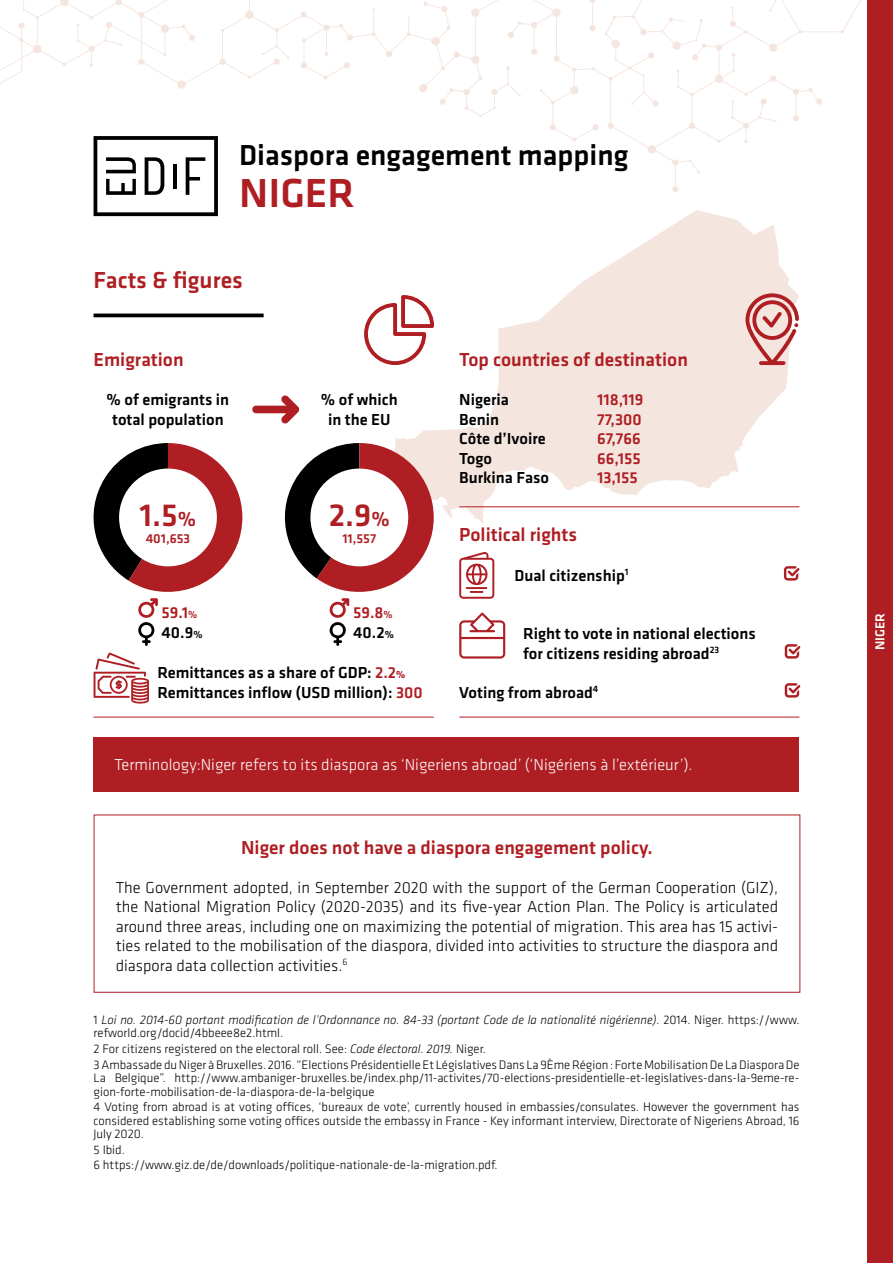
<style>
.page{position:relative;width:893px;height:1263px;background:#fff}
.page>*{position:absolute;margin:0;border:0;box-sizing:border-box;transform-origin:0 0}
.t1{font:500 42px "Klavika";color:#af1e23}
.t2{font:500 33px "Klavika";color:#af1e23}
.t3{font:500 30px "Klavika";color:#000}
.t4{font:500 24px "Klavika";color:#af1e23}
.t5{font:500 19.5px "Klavika";color:#af1e23}
.t6{font:300 16.5px/19.5px "Klavika";color:#000;text-align:justify}
.t7{font:500 16.5px/19.5px "Klavika";color:#000}
.t8{font:300 16.5px "Klavika";color:#fff}
.t9{font:500 16.5px/19.5px "Klavika";color:#af1e23}
.t10{font:500 13.5px "Klavika";color:#af1e23}
.t11{font:500 13.5px "Klavika";color:#fff}
.t12{font:300 12.75px/13.5px "Klavika";color:#000}
.t13{font:italic 300 12.75px/13.5px "Klavika";color:#000}
.s1{font-size:21px}
.s2{font-size:10.5px}
.s3{color:#000}
.s4{font-size:10.5px;color:#000}
.s5{color:#af1e23}
.s6{font-weight:700;font-size:10.5px;color:#af1e23}
.s7{font-style:normal}
.s8{font-style:italic}
</style>
<div class="page">
<div style="left:867px;top:0;width:26px;height:1263px;background:#af1e23"></div>
<svg style="left:395px;top:216px;width:404px;height:307px;fill:#f4e5de"></svg>
<hr style="left:94px;top:314px;width:170px;height:3px;background:#000">
<hr style="left:94px;top:717px;width:340px;height:1px;background:#af1e23">
<hr style="left:459px;top:506px;width:340px;height:1px;background:#af1e23">
<svg style="left:745px;top:293px;width:54px;height:72px;background:#dea6a3"></svg>
<svg style="left:364px;top:295px;width:70px;height:70px"></svg>
<svg style="left:459px;top:552px;width:35px;height:47px"></svg>
<svg style="left:459px;top:612px;width:46px;height:47px"></svg>
<svg style="left:329px;top:598px;width:20px;height:48px"></svg>
<svg style="left:138px;top:598px;width:20px;height:48px"></svg>
<svg style="left:94px;top:443px;width:148px;height:149px"></svg>
<svg style="left:284px;top:443px;width:150px;height:149px"></svg>
<svg style="left:94px;top:652px;width:55px;height:51px"></svg>
<svg style="left:0;top:0;width:861px;height:216px"></svg>
<hr style="left:173px;top:164px;width:4px;height:25px;background:#000">
<svg style="left:252px;top:395px;width:48px;height:28px"></svg>
<hr style="left:459px;top:717px;width:340px;height:1px;background:#af1e23">
<svg style="left:785px;top:644px;width:15px;height:15px"></svg>
<svg style="left:785px;top:683px;width:15px;height:15px"></svg>
<svg style="left:784px;top:566px;width:15px;height:15px"></svg>
<div style="left:94px;top:815px;width:706px;height:178px;border:1px solid #af1e23"></div>
<div style="left:93px;top:737px;width:706px;height:54px;background:#af1e23"></div>
<h3 class="t3" style="left:239px;top:135px;width:391px">Diaspora engagement mapping</h3>
<h1 class="t1" style="left:239px;top:165px;width:117px">NIGER</h1>
<h3 class="t4" style="left:94px;top:264px;width:151px">Facts &amp; figures</h3>
<h3 class="t5" style="left:94px;top:346px;width:92px">Emigration</h3>
<p class="t7" style="left:107px;top:389px;width:124px;text-align:center">% of emigrants in total population</p>
<p class="t7" style="left:321px;top:389px;width:78px;text-align:center">% of which in the EU</p>
<h2 class="t2" style="left:140px;top:493px;width:58px">1.5<span class="s1">%</span></h2>
<h2 class="t2" style="left:329px;top:493px;width:63px">2.9<span class="s1">%</span></h2>
<p class="t10" style="left:146px;top:529px;width:46px">401,653</p>
<p class="t10" style="left:342px;top:529px;width:35px">11,557</p>
<p class="t9" style="left:162px;top:602px;width:42px;line-height:20.1px">59.1<span class="s2">%<br></span><span class="s3">40.9</span><span class="s4">%</span></p>
<p class="t9" style="left:353px;top:602px;width:42px;line-height:20.2px">59.8<span class="s2">%<br></span><span class="s3">40.2</span><span class="s4">%</span></p>
<p class="t7" style="left:157px;top:662px;width:267px">Remittances as a share of GDP: <span class="s5">2.2</span><span class="s6">%<br></span>Remittances inflow (USD million): <span class="s5">300</span></p>
<h3 class="t5" style="left:459px;top:346px;width:230px">Top countries of destination</h3>
<p class="t7" style="left:459px;top:389px;width:91px">Nigeria<br>Benin<br>Côte d’Ivoire<br>Togo<br>Burkina Faso</p>
<p class="t9" style="left:597px;top:389px;width:48px">118,119<br>77,300<br>67,766<br>66,155<br>13,155</p>
<h3 class="t5" style="left:459px;top:521px;width:119px">Political rights</h3>
<p class="t7" style="left:514px;top:565px;width:115px">Dual citizenship<sup>1</sup></p>
<p class="t7" style="left:523px;top:623px;width:234px">Right to vote in national elections for citizens residing abroad<sup>23</sup></p>
<p class="t7" style="left:459px;top:682px;width:141px">Voting from abroad<sup>4</sup></p>
<p class="t8" style="left:114px;top:755px;width:580px">Terminology:Niger refers to its diaspora as ‘Nigeriens abroad’ (‘Nigériens à l’extérieur’).</p>
<h3 class="t5" style="left:241px;top:834px;width:413px">Niger does not have a diaspora engagement policy.</h3>
<p class="t6" style="left:116px;top:877px;width:664px">The Government adopted, in September 2020 with the support of the German Cooperation (GIZ), the National Migration Policy (2020-2035) and its five-year Action Plan. The Policy is articulated around three areas, including one on maximizing the potential of migration. This area has 15 activi&shy;ties related to the mobilisation of the diaspora, divided into activities to structure the diaspora and diaspora data collection activities.<sup>6</sup></p>
<p class="t13" style="left:94px;top:1013px;width:707px"><span class="s7">1</span> Loi no. 2014-60 portant modification de l’Ordonnance no. 84-33 (portant Code de la nationalité nigérienne). <span class="s7">2014. Niger. https://www. refworld.org/docid/4bbeee8e2.html.</span></p>
<p class="t12" style="left:94px;top:1041px;width:707px;line-height:15.6px">2 For citizens registered on the electoral roll. See: <span class="s8">Code électoral. 2019.</span> Niger.<br>3 Ambassade du Niger à Bruxelles. 2016. “Elections Présidentielle Et Législatives Dans La 9Ème Région : Forte Mobilisation De La Diaspora De</p>
<p class="t12" style="left:94px;top:1071px;width:707px">La Belgique”. http://www.ambaniger-bruxelles.be/index.php/11-activites/70-elections-presidentielle-et-legislatives-dans-la-9eme-re&shy;gion-forte-mobilisation-de-la-diaspora-de-la-belgique</p>
<p class="t12" style="left:94px;top:1100px;width:707px;text-align:justify">4 Voting from abroad is at voting offices, ‘bureaux de vote’, currently housed in embassies/consulates. However the government has considered establishing some voting offices outside the embassy in France - Key informant interview, Directorate of Nigeriens Abroad, 16<br>July 2020.</p>
<p class="t12" style="left:94px;top:1142px;width:406px;line-height:15.6px">5 Ibid.<br>6 https://www.giz.de/de/downloads/politique-nationale-de-la-migration.pdf.</p>
<p class="t11" style="left:871px;top:650px;width:39px;rotate:-90deg">NIGER</p>
</div>
